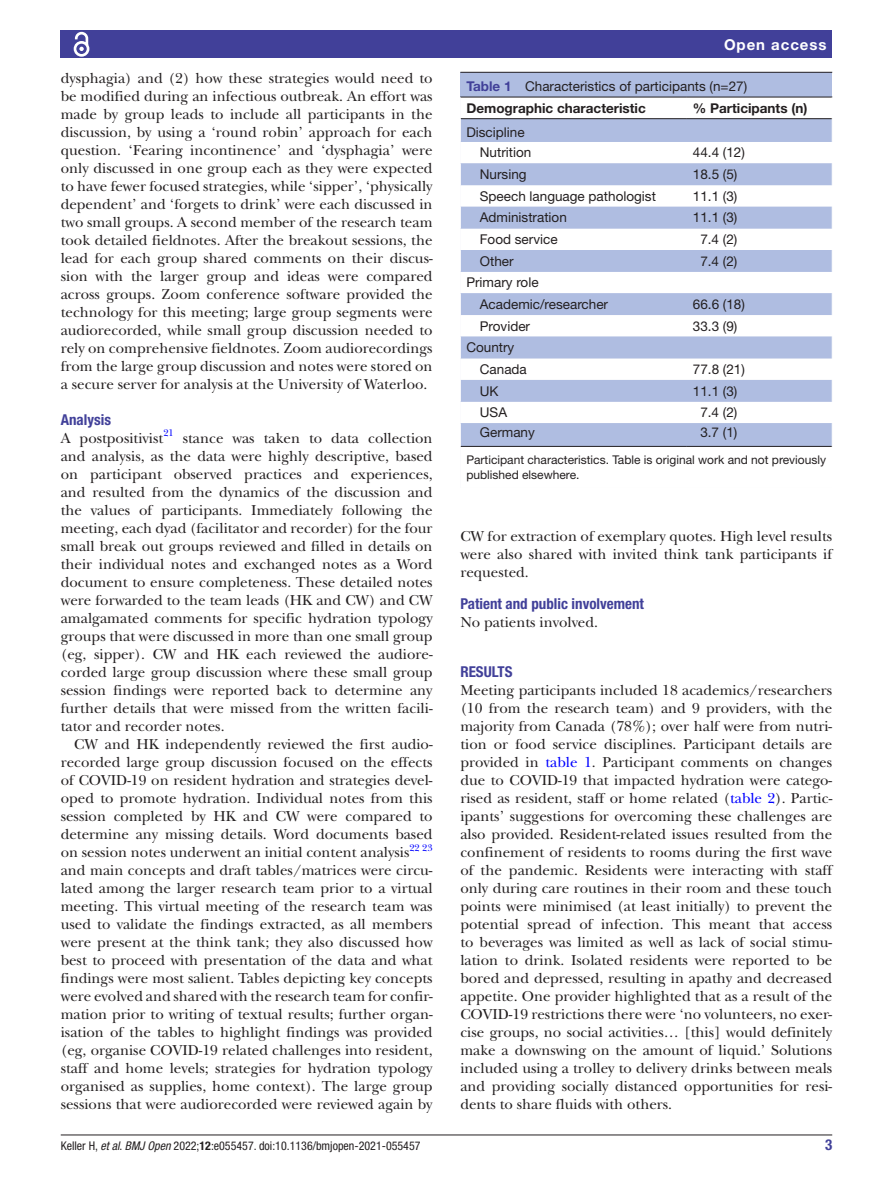
<style>
.page{position:relative;width:893px;height:1191px;background:#fff}
.page>*{position:absolute;margin:0;border:0;box-sizing:border-box;transform-origin:0 0}
.t1{font:15px/18px "New Baskerville";color:#231f20;text-align:justify}
.t2{font:700 condensed 15px "Helvetica Neue LT Std";color:#414099}
.t3{font:700 15px "Helvetica Neue LT Std";letter-spacing:.065em;color:#fff}
.t4{font:13.5px/21.6px "Helvetica Neue LT Std";color:#231f20}
.t5{font:700 13.5px "Helvetica Neue LT Std";color:#231f20}
.t6{font:12px/15px "Helvetica Neue LT Std";color:#231f20}
.t7{font:condensed 12px "Helvetica Neue LT Std";color:#231f20}
.t8{font:9.9px "New Baskerville";color:#00f}
.s1{font-weight:700;color:#414099}
.s2{font-weight:700}
.s3{color:#00f}
.s4{font-style:italic}
</style>
<div class="page">
<hr style="left:61px;top:1134px;width:771px;height:1px;background:#231f20">
<div style="left:61px;top:31px;width:771px;height:27px;background:#414099"></div>
<svg style="left:73px;top:31px;width:17px;height:26px"></svg>
<div style="left:460px;top:73px;width:372px;height:415px;background:#afbde1"></div>
<hr style="left:460px;top:72px;width:372px;height:1px;background:#231f20">
<div style="left:461px;top:98px;width:371px;height:390px;background:#fff"></div>
<svg style="left:461px;top:119px;width:371px;height:327px"></svg>
<hr style="left:460px;top:97px;width:227px;height:1px;background:#231f20">
<hr style="left:460px;top:118px;width:227px;height:1px;background:#231f20">
<hr style="left:687px;top:97px;width:145px;height:1px;background:#231f20">
<hr style="left:687px;top:118px;width:145px;height:1px;background:#231f20">
<hr style="left:687px;top:446px;width:145px;height:1px;background:#231f20">
<hr style="left:460px;top:446px;width:227px;height:1px;background:#231f20">
<svg style="left:460px;top:97px;width:1px;height:349px"></svg>
<hr style="left:460px;top:446px;width:1px;height:42px;background:#fff">
<hr style="left:466px;top:478px;width:366px;height:2px;background:#fff">
<p class="t1" style="left:61px;top:69px;width:373px">dysphagia) and (2) how these strategies would need to be modified during an infectious outbreak. An effort was made by group leads to include all participants in the discussion, by using a ‘round robin’ approach for each question. ‘Fearing incontinence’ and ‘dysphagia’ were only discussed in one group each as they were expected to have fewer focused strategies, while ‘sipper’, ‘physically dependent’ and ‘forgets to drink’ were each discussed in two small groups. A second member of the research team took detailed fieldnotes. After the breakout sessions, the lead for each group shared comments on their discus&shy;sion with the larger group and ideas were compared across groups. Zoom conference software provided the technology for this meeting; large group segments were audiorecorded, while small group discussion needed to rely on comprehensive fieldnotes. Zoom audiorecordings from the large group discussion and notes were stored on a secure server for analysis at the University of Waterloo.</p>
<p class="t2" style="left:61px;top:411px;width:52px">Analysis</p>
<p class="t1" style="left:61px;top:429px;width:104px">A postpositivist</p>
<p class="t8" style="left:163px;top:427px;width:12px">21</p>
<p class="t1" style="left:61px;top:429px;width:373px;text-indent:122px">stance was taken to data collection and analysis, as the data were highly descriptive, based on participant observed practices and experiences, and resulted from the dynamics of the discussion and the values of participants. Immediately following the meeting, each dyad (facilitator and recorder) for the four small break out groups reviewed and filled in details on their individual notes and exchanged notes as a Word document to ensure completeness. These detailed notes were forwarded to the team leads (HK and CW) and CW amalgamated comments for specific hydration typology groups that were discussed in more than one small group (eg, sipper). CW and HK each reviewed the audiore&shy;corded large group discussion where these small group session findings were reported back to determine any further details that were missed from the written facili&shy;tator and recorder notes.</p>
<p class="t1" style="left:61px;top:735px;width:373px;text-indent:14px">CW and HK independently reviewed the first audio&shy;recorded large group discussion focused on the effects of COVID-19 on resident hydration and strategies devel&shy;oped to promote hydration. Individual notes from this session completed by HK and CW were compared to determine any missing details. Word documents based on session notes underwent an initial content analysis</p>
<p class="t8" style="left:409px;top:841px;width:25px">22 23</p>
<p class="t1" style="left:61px;top:861px;width:373px">and main concepts and draft tables/matrices were circu&shy;lated among the larger research team prior to a virtual meeting. This virtual meeting of the research team was used to validate the findings extracted, as all members were present at the think tank; they also discussed how best to proceed with presentation of the data and what findings were most salient. Tables depicting key concepts were evolved and shared with the research team for confir&shy;mation prior to writing of textual results; further organ&shy;isation of the tables to highlight findings was provided (eg, organise COVID-19 related challenges into resident, staff and home levels; strategies for hydration typology organised as supplies, home context). The large group sessions that were audiorecorded were reviewed again by</p>
<p class="t3" style="left:724px;top:35px;width:104px">Open access</p>
<p class="t4" style="left:466px;top:75px;width:282px;line-height:22px"><span class="s1">Table 1</span> Characteristics of participants (n=27)<br><span class="s2">Demographic characteristic</span></p>
<p class="t5" style="left:693px;top:99px;width:116px">% Participants (n)</p>
<p class="t4" style="left:480px;top:122px;width:53px;line-height:20.1px;text-indent:-14px">Discipline<br>Nutrition</p>
<p class="t4" style="left:693px;top:142px;width:54px">44.4 (12)</p>
<p class="t4" style="left:480px;top:163px;width:48px">Nursing</p>
<p class="t4" style="left:693px;top:163px;width:46px">18.5 (5)</p>
<p class="t4" style="left:480px;top:185px;width:178px">Speech language pathologist</p>
<p class="t4" style="left:693px;top:185px;width:46px">11.1 (3)</p>
<p class="t4" style="left:480px;top:207px;width:89px">Administration</p>
<p class="t4" style="left:693px;top:207px;width:46px">11.1 (3)</p>
<p class="t4" style="left:480px;top:228px;width:79px">Food service</p>
<p class="t4" style="left:700px;top:228px;width:39px">7.4 (2)</p>
<p class="t4" style="left:480px;top:250px;width:35px">Other</p>
<p class="t4" style="left:700px;top:250px;width:39px">7.4 (2)</p>
<p class="t4" style="left:480px;top:271px;width:130px;text-indent:-14px">Primary role<br>Academic/researcher</p>
<p class="t4" style="left:693px;top:293px;width:54px">66.6 (18)</p>
<p class="t4" style="left:480px;top:315px;width:52px">Provider</p>
<p class="t4" style="left:693px;top:315px;width:46px">33.3 (9)</p>
<p class="t4" style="left:480px;top:336px;width:49px;text-indent:-14px">Country<br>Canada</p>
<p class="t4" style="left:693px;top:358px;width:54px">77.8 (21)</p>
<p class="t4" style="left:480px;top:380px;width:20px">UK</p>
<p class="t4" style="left:693px;top:380px;width:46px">11.1 (3)</p>
<p class="t4" style="left:480px;top:401px;width:29px">USA</p>
<p class="t4" style="left:700px;top:401px;width:39px">7.4 (2)</p>
<p class="t4" style="left:480px;top:421px;width:57px">Germany</p>
<p class="t4" style="left:700px;top:421px;width:39px">3.7 (1)</p>
<p class="t6" style="left:466px;top:452px;width:361px">Participant characteristics. Table is original work and not previously published elsewhere.</p>
<p class="t1" style="left:460px;top:527px;width:373px">CW for extraction of exemplary quotes. High level results were also shared with invited think tank participants if requested.</p>
<p class="t2" style="left:460px;top:594px;width:185px">Patient and public involvement</p>
<p class="t1" style="left:460px;top:613px;width:139px">No patients involved.</p>
<p class="t2" style="left:460px;top:663px;width:54px">RESULTS</p>
<p class="t1" style="left:460px;top:681px;width:373px">Meeting participants included 18 academics/researchers (10 from the research team) and 9 providers, with the majority from Canada (78%); over half were from nutri&shy;tion or food service disciplines. Participant details are provided in <span class="s3">table 1</span>. Participant comments on changes due to COVID-19 that impacted hydration were catego&shy;rised as resident, staff or home related (<span class="s3">table 2</span>). Partic&shy;ipants’ suggestions for overcoming these challenges are also provided. Resident-related issues resulted from the confinement of residents to rooms during the first wave of the pandemic. Residents were interacting with staff only during care routines in their room and these touch points were minimised (at least initially) to prevent the potential spread of infection. This meant that access to beverages was limited as well as lack of social stimu&shy;lation to drink. Isolated residents were reported to be bored and depressed, resulting in apathy and decreased appetite. One provider highlighted that as a result of the COVID-19 restrictions there were ‘no volunteers, no exer&shy;cise groups, no social activities… [this] would definitely make a downswing on the amount of liquid.’ Solutions included using a trolley to delivery drinks between meals and providing socially distanced opportunities for resi&shy;dents to share fluids with others.</p>
<p class="t7" style="left:61px;top:1138px;width:361px">Keller H, <span class="s4">et al</span>. <span class="s4">BMJ Open</span> 2022;<span class="s2">12</span>:e055457. doi:10.1136/bmjopen-2021-055457</p>
<p class="t2" style="left:825px;top:1135px;width:9px">3</p>
</div>
